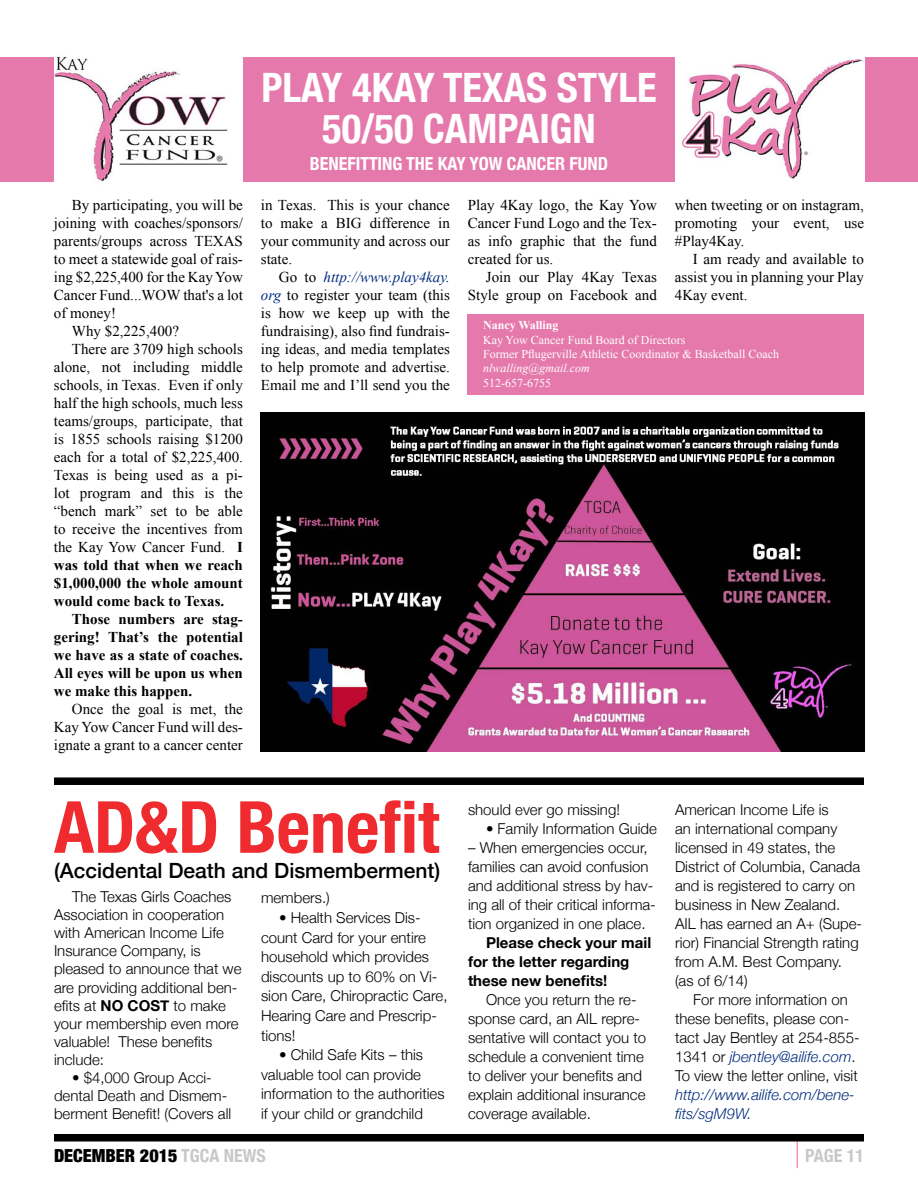
<style>
.page{position:relative;width:918px;height:1188px;background:#fff}
.page>*{position:absolute;margin:0;border:0;box-sizing:border-box;transform-origin:0 0}
.t1{font:700 condensed 72px "Helvetica Neue";color:#ef2b2f}
.t2{font:700 condensed 40.5px/40.5px "Helvetica Neue";color:#fff;text-align:center}
.t3{font:500 21px "Helvetica Neue";color:#000}
.t4{font:700 condensed 18px "Helvetica Neue";color:#fff}
.t5{font:900 condensed 18px "Helvetica Neue";color:#000}
.t6{font:700 condensed 18px "Helvetica Neue";color:#c7c8ca}
.t7{font:300 15px/19px "Helvetica Neue";color:#000}
.t8{font:15px/18px "Times New Roman";color:#000;text-align:justify}
.t9{font:700 15px "Times New Roman";color:#000}
.t10{font:700 15px/19px "Helvetica Neue";color:#000}
.t11{font:italic 300 15px/19px "Helvetica Neue";color:#012b7f}
.t12{font:12px/14.4px "Times New Roman";color:#fff}
.t13{font:italic 12px "Times New Roman";color:#fff}
.t14{font:700 12px "Times New Roman";color:#fff}
.s1{font-weight:700}
.s2{font-style:italic;color:#012b7f}
.s3{font-weight:700;color:#c7c8ca}
</style>
<div class="page">
<hr style="left:796px;top:1138px;width:2px;height:30px;background:#f497b2">
<div style="left:54px;top:1134px;width:810px;height:8px;background:#000"></div>
<div style="left:0;top:57px;width:918px;height:125px;background:#e579ab"></div>
<div style="left:54px;top:777px;width:810px;height:8px;background:#000"></div>
<img style="left:675px;top:57px;width:189px;height:125px">
<img style="left:54px;top:56px;width:189px;height:126px">
<img style="left:261px;top:412px;width:603px;height:339px">
<div style="left:468px;top:314px;width:396px;height:81px;background:#e579ab"></div>
<p class="t8" style="left:72px;top:196px;width:173px">By participating, you will be</p>
<p class="t8" style="left:54px;top:214px;width:191px">joining with coaches/sponsors/</p>
<p class="t8" style="left:54px;top:232px;width:191px">parents/groups across TEXAS</p>
<p class="t8" style="left:54px;top:250px;width:191px">to meet a statewide goal of rais-</p>
<p class="t8" style="left:54px;top:268px;width:191px">ing $2,225,400 for the Kay Yow</p>
<p class="t8" style="left:54px;top:286px;width:191px">Cancer Fund...WOW that's a lot</p>
<p class="t8" style="left:54px;top:304px;width:64px">of money!</p>
<p class="t8" style="left:72px;top:322px;width:109px">Why $2,225,400?</p>
<p class="t8" style="left:72px;top:340px;width:173px">There are 3709 high schools</p>
<p class="t8" style="left:54px;top:358px;width:191px">alone, not including middle</p>
<p class="t8" style="left:54px;top:376px;width:191px">schools, in Texas. Even if only</p>
<p class="t8" style="left:54px;top:394px;width:191px">half the high schools, much less</p>
<p class="t8" style="left:54px;top:412px;width:191px">teams/groups, participate, that</p>
<p class="t8" style="left:54px;top:430px;width:191px">is 1855 schools raising $1200</p>
<p class="t8" style="left:54px;top:448px;width:191px">each for a total of $2,225,400.</p>
<p class="t8" style="left:54px;top:466px;width:191px">Texas is being used as a pi-</p>
<p class="t8" style="left:54px;top:484px;width:191px">lot program and this is the</p>
<p class="t8" style="left:54px;top:502px;width:191px">“bench mark” set to be able</p>
<p class="t8" style="left:54px;top:520px;width:191px">to receive the incentives from</p>
<p class="t8" style="left:54px;top:538px;width:191px">the Kay Yow Cancer Fund. <span class="s1">I</span></p>
<p class="t9" style="left:54px;top:555px;width:190px">was told that when we reach</p>
<p class="t9" style="left:54px;top:573px;width:191px">$1,000,000 the whole amount</p>
<p class="t9" style="left:54px;top:591px;width:172px">would come back to Texas.</p>
<p class="t9" style="left:72px;top:609px;width:172px">Those numbers are stag-</p>
<p class="t9" style="left:54px;top:627px;width:191px">gering! That’s the potential</p>
<p class="t9" style="left:54px;top:645px;width:191px">we have as a state of coaches.</p>
<p class="t9" style="left:54px;top:663px;width:191px">All eyes will be upon us when</p>
<p class="t9" style="left:54px;top:681px;width:140px">we make this happen.</p>
<p class="t8" style="left:54px;top:700px;width:191px;text-indent:18px">Once the goal is met, the Kay Yow Cancer Fund will des&shy;ignate a grant to a cancer center</p>
<h2 class="t2" style="left:261px;top:65px;width:397px">PLAY 4KAY TEXAS STYLE<br>50/50 CAMPAIGN</h2>
<p class="t4" style="left:310px;top:148px;width:300px">BENEFITTING THE KAY YOW CANCER FUND</p>
<p class="t8" style="left:261px;top:196px;width:191px">in Texas. This is your chance to make a BIG difference in your community and across our state.</p>
<p class="t8" style="left:261px;top:268px;width:191px;text-indent:18px">Go to <span class="s2">http://www.play4kay. org</span> to register your team (this is how we keep up with the fundraising), also find fundrais&shy;ing ideas, and media templates to help promote and advertise.<br>Email me and I’ll send you the</p>
<p class="t8" style="left:468px;top:196px;width:191px">Play 4Kay logo, the Kay Yow Cancer Fund Logo and the Tex&shy;as info graphic that the fund created for us.</p>
<p class="t8" style="left:468px;top:268px;width:191px;text-align:right">Join our Play 4Kay Texas<br>Style group on Facebook and</p>
<p class="t8" style="left:675px;top:196px;width:191px">when tweeting or on instagram, promoting your event, use #Play4Kay.</p>
<p class="t8" style="left:675px;top:250px;width:191px;text-indent:18px">I am ready and available to assist you in planning your Play 4Kay event.</p>
<p class="t14" style="left:483px;top:317px;width:77px">Nancy Walling</p>
<p class="t12" style="left:483px;top:332px;width:297px">Kay Yow Cancer Fund Board of Directors<br>Former Pflugerville Athletic Coordinator &amp; Basketball Coach</p>
<p class="t13" style="left:483px;top:360px;width:108px">nlwalling@gmail.com</p>
<p class="t12" style="left:483px;top:375px;width:69px">512-657-6755</p>
<h1 class="t1" style="left:54px;top:767px;width:387px">AD&amp;D Benefit</h1>
<h3 class="t3" style="left:54px;top:854px;width:388px">(Accidental Death and Dismemberment)</h3>
<p class="t7" style="left:54px;top:887px;width:189px;line-height:18.1px;text-indent:18px">The Texas Girls Coaches<br>Association in cooperation with American Income Life<br>Insurance Company, is pleased to announce that we are providing additional ben&shy;efits at <span class="s1">NO COST</span> to make your membership even more valuable! These benefits include:</p>
<p class="t7" style="left:54px;top:1067px;width:179px;line-height:18.1px;text-align:center">• $4,000 Group Acci&shy;dental Death and Dismem&shy;berment Benefit! (Covers all</p>
<p class="t7" style="left:261px;top:887px;width:70px">members.)</p>
<p class="t7" style="left:261px;top:907px;width:188px;line-height:19.6px;text-indent:18px">• Health Services Dis&shy;count Card for your entire household which provides discounts up to 60% on Vi&shy;sion Care, Chiropractic Care,<br>Hearing Care and Prescrip&shy;tions!</p>
<p class="t7" style="left:261px;top:1044px;width:185px;line-height:19.6px;text-indent:18px">• Child Safe Kits – this valuable tool can provide information to the authorities if your child or grandchild</p>
<p class="t7" style="left:468px;top:799px;width:153px">should ever go missing!</p>
<p class="t7" style="left:486px;top:818px;width:173px">• Family Information Guide</p>
<p class="t7" style="left:468px;top:837px;width:189px">– When emergencies occur, families can avoid confusion and additional stress by hav&shy;ing all of their critical informa&shy;tion organized in one place.</p>
<p class="t10" style="left:468px;top:933px;width:185px;text-indent:18px">Please check your mail for the letter regarding these new benefits!</p>
<p class="t7" style="left:468px;top:989px;width:180px;text-indent:18px">Once you return the re&shy;sponse card, an AIL repre&shy;sentative will contact you to schedule a convenient time to deliver your benefits and explain additional insurance coverage available.</p>
<p class="t7" style="left:675px;top:799px;width:189px">American Income Life is<br>an international company licensed in 49 states, the<br>District of Columbia, Canada and is registered to carry on business in New Zealand.<br>AIL has earned an A+ (Supe&shy;rior) Financial Strength rating from A.M. Best Company. (as of 6/14)</p>
<p class="t7" style="left:675px;top:989px;width:186px;text-indent:18px">For more information on these benefits, please con&shy;tact Jay Bentley at 254-855-<br>1341 or <span class="s2">jbentley@ailife.com</span>.<br>To view the letter online, visit</p>
<p class="t11" style="left:675px;top:1084px;width:181px">http://www.ailife.com/bene&shy;fits/sgM9W.</p>
<p class="t5" style="left:54px;top:1141px;width:213px">DECEMBER 2015 <span class="s3">TGCA NEWS</span></p>
<p class="t6" style="left:805px;top:1141px;width:60px">PAGE 11</p>
</div>
